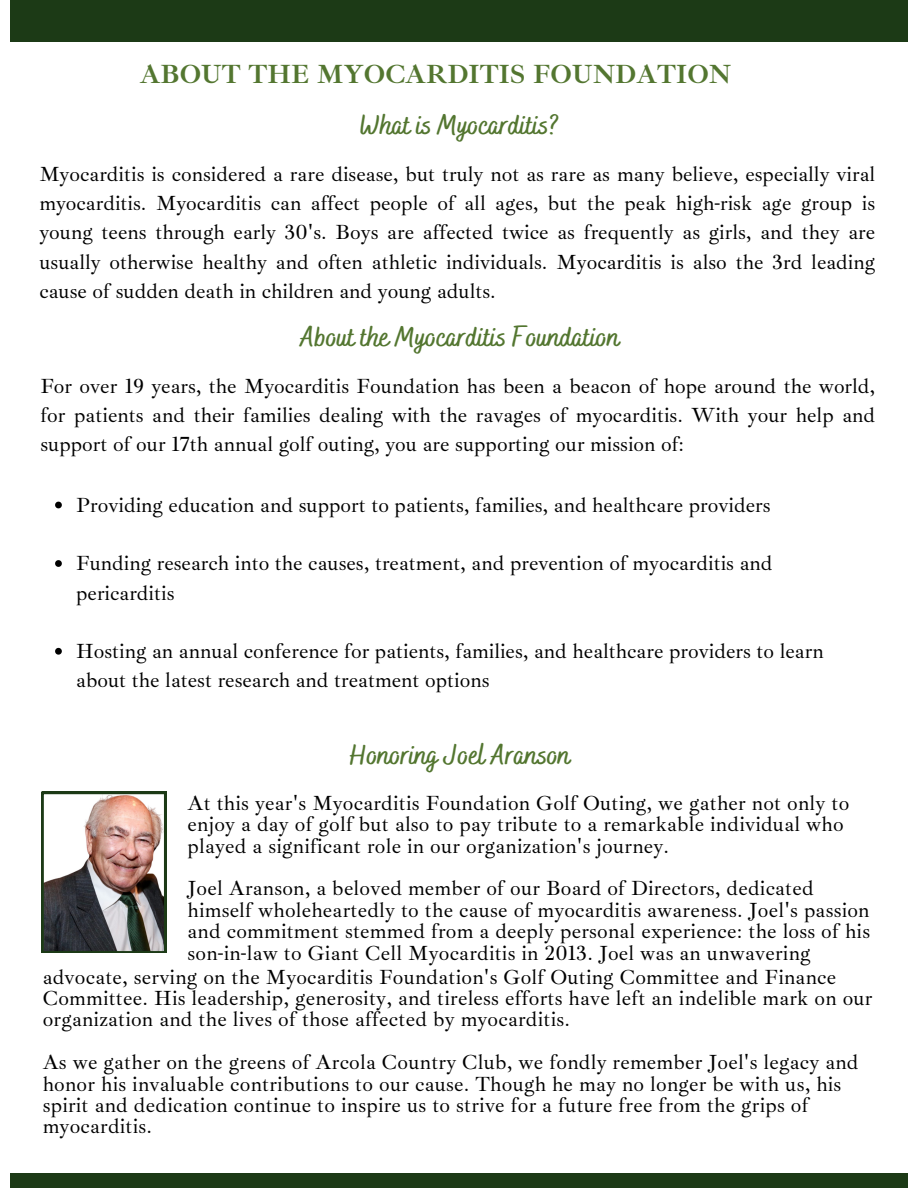
<style>
.page{position:relative;width:918px;height:1188px;background:#fff}
.page>*{position:absolute;margin:0;border:0;box-sizing:border-box;transform-origin:0 0}
.t1{font:700 28.5px "Bakerie Smooth";color:#537630}
.t2{font:700 27px "Ibarra Real Nova";color:#537630}
.t3{font:21px/21.3px "Ibarra Real Nova";letter-spacing:.01em;color:#000}
</style>
<div class="page">
<div style="left:10px;top:0;width:898px;height:42px;background:#1c3a16"></div>
<div style="left:10px;top:1173px;width:898px;height:15px;background:#1c3a16"></div>
<img style="left:42px;top:792px;width:124px;height:161px">
<svg style="left:55px;top:502px;width:7px;height:6px"></svg>
<svg style="left:55px;top:560px;width:7px;height:7px"></svg>
<svg style="left:55px;top:648px;width:7px;height:7px"></svg>
<h2 class="t2" style="left:140px;top:58px;width:593px">ABOUT THE MYOCARDITIS FOUNDATION</h2>
<h2 class="t1" style="left:360px;top:108px;width:201px">What is Myocarditis?</h2>
<p class="t3" style="left:39px;top:159px;width:837px;line-height:29.2px;text-align:justify">Myocarditis is considered a rare disease, but truly not as rare as many believe, especially viral myocarditis. Myocarditis can affect people of all ages, but the peak high-risk age group is young teens through early 30's. Boys are affected twice as frequently as girls, and they are usually otherwise healthy and often athletic individuals. Myocarditis is also the 3rd leading cause of sudden death in children and young adults.</p>
<p class="t1" style="left:301px;top:320px;width:320px">About the Myocarditis Foundation</p>
<p class="t3" style="left:40px;top:371px;width:836px;line-height:29.2px;text-align:justify">For over 19 years, the Myocarditis Foundation has been a beacon of hope around the world, for patients and their families dealing with the ravages of myocarditis. With your help and support of our 17th annual golf outing, you are supporting our mission of:</p>
<p class="t3" style="left:76px;top:494px;width:696px">Providing education and support to patients, families, and healthcare providers</p>
<p class="t3" style="left:76px;top:549px;width:698px;line-height:29.2px">Funding research into the causes, treatment, and prevention of myocarditis and pericarditis</p>
<h2 class="t3" style="left:76px;top:637px;width:749px;line-height:29.2px">Hosting an annual conference for patients, families, and healthcare providers to learn about the latest research and treatment options</h2>
<p class="t1" style="left:350px;top:739px;width:222px">Honoring Joel Aranson</p>
<p class="t3" style="left:187px;top:793px;width:663px">At this year's Myocarditis Foundation Golf Outing, we gather not only to enjoy a day of golf but also to pay tribute to a remarkable individual who played a significant role in our organization's journey.</p>
<p class="t3" style="left:187px;top:878px;width:684px">Joel Aranson, a beloved member of our Board of Directors, dedicated himself wholeheartedly to the cause of myocarditis awareness. Joel's passion and commitment stemmed from a deeply personal experience: the loss of his son-in-law to Giant Cell Myocarditis in 2013. Joel was an unwavering</p>
<p class="t3" style="left:43px;top:966px;width:831px">advocate, serving on the Myocarditis Foundation's Golf Outing Committee and Finance<br>Committee. His leadership, generosity, and tireless efforts have left an indelible mark on our organization and the lives of those affected by myocarditis.</p>
<p class="t3" style="left:43px;top:1052px;width:817px">As we gather on the greens of Arcola Country Club, we fondly remember Joel's legacy and honor his invaluable contributions to our cause. Though he may no longer be with us, his spirit and dedication continue to inspire us to strive for a future free from the grips of myocarditis.</p>
</div>
